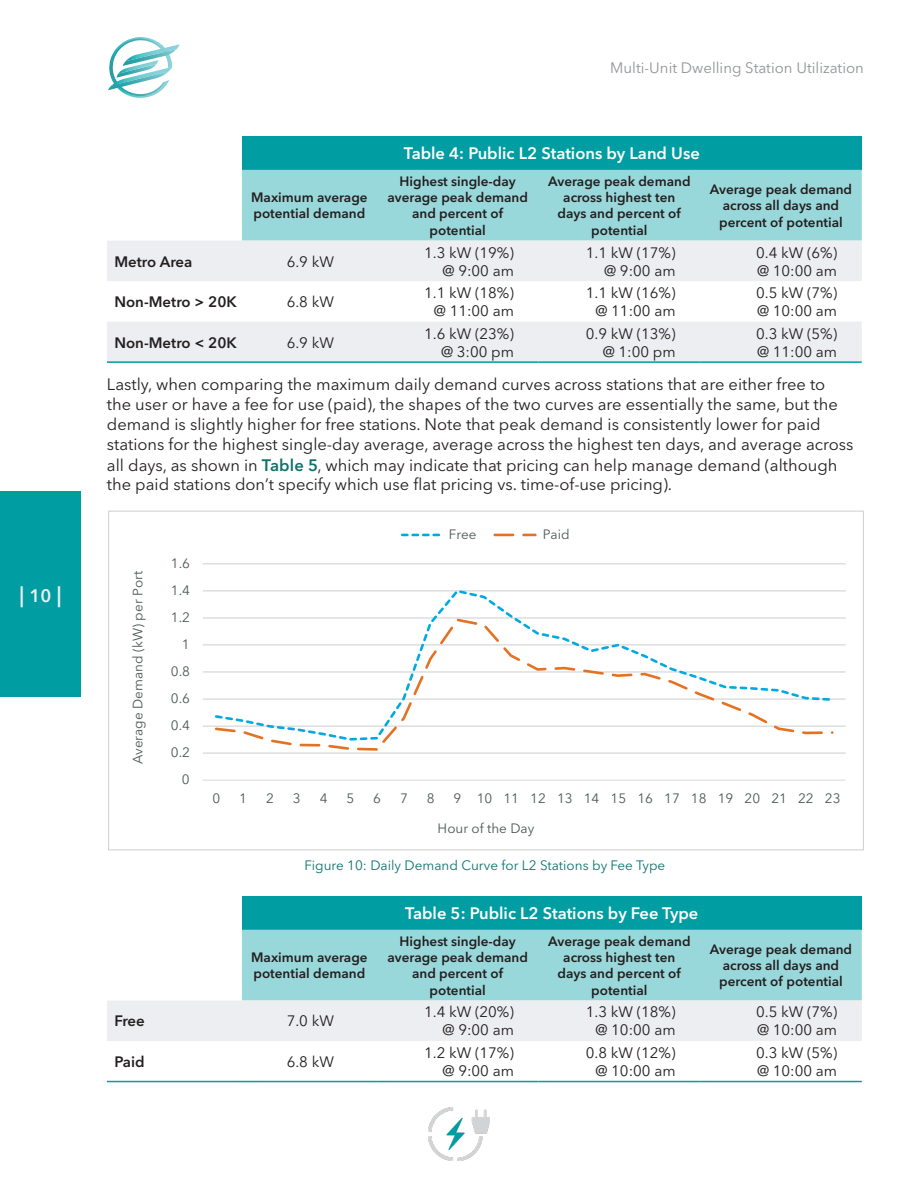
<style>
.page{position:relative;width:918px;height:1188px;background:#fff}
.page>*{position:absolute;margin:0;border:0;box-sizing:border-box;transform-origin:0 0}
.t1{font:600 21px "Avenir Next LT Pro";color:#edeef1}
.Body_Text{font:16.5px/20.1px "Avenir Next LT Pro";color:#231f20}
.t2{font:600 16.5px "Avenir Next LT Pro";color:#fff}
.Body_Text-2{font:15px/18px "Avenir Next LT Pro";color:#231f20;text-align:right}
.Body_Text-3{font:600 15px "Avenir Next LT Pro";color:#231f20}
.t3{font:15px "Avenir Next LT Pro";color:#939598}
.Body_Text-4{font:600 13.5px/16.2px "Avenir Next LT Pro";color:#231f20;text-align:center}
.t4{font:13.5px "Avenir Next LT Pro";color:#4e5857}
.t5{font:13.5px "Avenir Next LT Pro";color:#10726f}
.s1{font-size:18px}
.s2{font-weight:600;color:#10726f}
</style>
<div class="page">
<svg style="left:108px;top:37px;width:72px;height:61px"></svg>
<div style="left:0;top:491px;width:81px;height:206px;background:#009da3"></div>
<img style="left:428px;top:1107px;width:62px;height:54px">
<div style="left:242px;top:136px;width:620px;height:34px;background:#009da3"></div>
<div style="left:242px;top:170px;width:620px;height:71px;background:#99d8da"></div>
<svg style="left:107px;top:241px;width:755px;height:120px;fill:#edeef1"></svg>
<hr style="left:107px;top:361px;width:135px;height:2px;background:#009da3">
<hr style="left:242px;top:361px;width:135px;height:2px;background:#009da3">
<hr style="left:377px;top:361px;width:162px;height:2px;background:#009da3">
<hr style="left:539px;top:361px;width:161px;height:2px;background:#009da3">
<hr style="left:700px;top:361px;width:162px;height:2px;background:#009da3">
<div style="left:242px;top:896px;width:620px;height:34px;background:#009da3"></div>
<div style="left:242px;top:930px;width:620px;height:71px;background:#99d8da"></div>
<div style="left:107px;top:1001px;width:755px;height:40px;background:#edeef1"></div>
<hr style="left:107px;top:1081px;width:135px;height:1px;background:#009da3">
<hr style="left:242px;top:1081px;width:135px;height:1px;background:#009da3">
<hr style="left:377px;top:1081px;width:162px;height:1px;background:#009da3">
<hr style="left:539px;top:1081px;width:161px;height:1px;background:#009da3">
<hr style="left:700px;top:1081px;width:162px;height:1px;background:#009da3">
<hr style="left:203px;top:753px;width:643px;height:1px;background:#d2d3d4">
<hr style="left:203px;top:726px;width:643px;height:1px;background:#d2d3d4">
<hr style="left:203px;top:699px;width:643px;height:1px;background:#d2d3d4">
<hr style="left:203px;top:671px;width:643px;height:2px;background:#d2d3d4">
<hr style="left:203px;top:644px;width:643px;height:1px;background:#d2d3d4">
<hr style="left:203px;top:617px;width:643px;height:2px;background:#d2d3d4">
<hr style="left:203px;top:590px;width:643px;height:1px;background:#d2d3d4">
<hr style="left:203px;top:563px;width:643px;height:1px;background:#d2d3d4">
<hr style="left:203px;top:780px;width:643px;height:1px;background:#dcdddf">
<svg style="left:213px;top:590px;width:622px;height:27px"></svg>
<svg style="left:213px;top:617px;width:622px;height:134px"></svg>
<svg style="left:402px;top:534px;width:39px;height:2px"></svg>
<svg style="left:495px;top:534px;width:40px;height:2px"></svg>
<p class="t1" style="left:20px;top:582px;width:43px">| <span class="s1">10</span> |</p>
<p class="t3" style="left:610px;top:59px;width:255px">Multi-Unit Dwelling Station Utilization</p>
<p class="Body_Text-4" style="left:251px;top:189px;width:118px;text-align:left">Maximum average potential demand</p>
<p class="t2" style="left:404px;top:143px;width:297px">Table 4: Public L2 Stations by Land Use</p>
<p class="Body_Text-4" style="left:388px;top:173px;width:142px">Highest single-day average peak demand and percent of potential</p>
<p class="Body_Text-4" style="left:548px;top:173px;width:144px">Average peak demand across highest ten days and percent of potential</p>
<p class="Body_Text-4" style="left:710px;top:181px;width:144px">Average peak demand across all days and percent of potential</p>
<p class="Body_Text-3" style="left:114px;top:252px;width:79px">Metro Area</p>
<p class="Body_Text-2" style="left:287px;top:252px;width:49px">6.9 kW</p>
<p class="Body_Text-2" style="left:424px;top:243px;width:91px">1.3 kW (19%) @ 9:00 am</p>
<p class="Body_Text-2" style="left:586px;top:243px;width:91px">1.1 kW (17%) @ 9:00 am</p>
<p class="Body_Text-2" style="left:756px;top:243px;width:83px;text-align:left">0.4 kW (6%) @ 10:00 am</p>
<p class="Body_Text-3" style="left:114px;top:293px;width:124px">Non-Metro &gt; 20K</p>
<p class="Body_Text-2" style="left:287px;top:293px;width:49px">6.8 kW</p>
<p class="Body_Text-2" style="left:424px;top:284px;width:91px">1.1 kW (18%) @ 11:00 am</p>
<p class="Body_Text-2" style="left:586px;top:284px;width:91px">1.1 kW (16%) @ 11:00 am</p>
<p class="Body_Text-2" style="left:756px;top:284px;width:83px;text-align:left">0.5 kW (7%) @ 10:00 am</p>
<p class="Body_Text-3" style="left:114px;top:333px;width:124px">Non-Metro &lt; 20K</p>
<p class="Body_Text-2" style="left:287px;top:333px;width:49px">6.9 kW</p>
<p class="Body_Text-2" style="left:424px;top:324px;width:91px">1.6 kW (23%) @ 3:00 pm</p>
<p class="Body_Text-2" style="left:586px;top:324px;width:91px">0.9 kW (13%) @ 1:00 pm</p>
<p class="Body_Text-2" style="left:756px;top:324px;width:83px;text-align:left">0.3 kW (5%) @ 11:00 am</p>
<p class="Body_Text" style="left:107px;top:374px;width:748px">Lastly, when comparing the maximum daily demand curves across stations that are either free to the user or have a fee for use (paid), the shapes of the two curves are essentially the same, but the demand is slightly higher for free stations. Note that peak demand is consistently lower for paid stations for the highest single-day average, average across the highest ten days, and average across all days, as shown in <span class="s2">Table 5</span>, which may indicate that pricing can help manage demand (although the paid stations don’t specify which use flat pricing vs. time-of-use pricing).</p>
<p class="t4" style="left:130px;top:764px;width:195px;rotate:-90deg">Average Demand (kW) per Port</p>
<p class="t4" style="left:171px;top:555px;width:21px">1.6</p>
<p class="t4" style="left:171px;top:582px;width:21px">1.4</p>
<p class="t4" style="left:171px;top:609px;width:21px">1.2</p>
<p class="t4" style="left:182px;top:636px;width:9px">1</p>
<p class="t4" style="left:171px;top:663px;width:21px">0.8</p>
<p class="t4" style="left:171px;top:690px;width:21px">0.6</p>
<p class="t4" style="left:171px;top:717px;width:21px">0.4</p>
<p class="t4" style="left:171px;top:744px;width:21px">0.2</p>
<p class="t4" style="left:182px;top:772px;width:9px">0</p>
<p class="t4" style="left:449px;top:526px;width:29px">Free</p>
<p class="t4" style="left:543px;top:526px;width:28px">Paid</p>
<p class="t4" style="left:213px;top:790px;width:9px">0</p>
<p class="t4" style="left:239px;top:790px;width:9px">1</p>
<p class="t4" style="left:266px;top:790px;width:9px">2</p>
<p class="t4" style="left:293px;top:790px;width:9px">3</p>
<p class="t4" style="left:320px;top:790px;width:9px">4</p>
<p class="t4" style="left:346px;top:790px;width:9px">5</p>
<p class="t4" style="left:373px;top:790px;width:9px">6</p>
<p class="t4" style="left:400px;top:790px;width:9px">7</p>
<p class="t4" style="left:427px;top:790px;width:9px">8</p>
<p class="t4" style="left:454px;top:790px;width:388px">9 10 11 12 13 14 15 16 17 18 19 20 21 22 23</p>
<p class="t4" style="left:438px;top:820px;width:98px">Hour of the Day</p>
<p class="t5" style="left:304px;top:857px;width:362px">Figure 10: Daily Demand Curve for L2 Stations by Fee Type</p>
<p class="t2" style="left:405px;top:903px;width:295px">Table 5: Public L2 Stations by Fee Type</p>
<p class="Body_Text-4" style="left:251px;top:949px;width:118px;text-align:left">Maximum average potential demand</p>
<p class="Body_Text-4" style="left:388px;top:933px;width:142px">Highest single-day average peak demand and percent of potential</p>
<p class="Body_Text-4" style="left:548px;top:933px;width:144px">Average peak demand across highest ten days and percent of potential</p>
<p class="Body_Text-4" style="left:710px;top:941px;width:144px">Average peak demand across all days and percent of potential</p>
<p class="Body_Text-3" style="left:114px;top:1012px;width:32px">Free</p>
<p class="Body_Text-2" style="left:287px;top:1012px;width:49px">7.0 kW</p>
<p class="Body_Text-2" style="left:424px;top:1003px;width:91px">1.4 kW (20%) @ 9:00 am</p>
<p class="Body_Text-2" style="left:586px;top:1003px;width:91px">1.3 kW (18%) @ 10:00 am</p>
<p class="Body_Text-2" style="left:756px;top:1003px;width:83px;text-align:left">0.5 kW (7%) @ 10:00 am</p>
<p class="Body_Text-3" style="left:114px;top:1053px;width:32px">Paid</p>
<p class="Body_Text-2" style="left:287px;top:1053px;width:49px">6.8 kW</p>
<p class="Body_Text-2" style="left:424px;top:1044px;width:91px">1.2 kW (17%) @ 9:00 am</p>
<p class="Body_Text-2" style="left:586px;top:1044px;width:91px">0.8 kW (12%) @ 10:00 am</p>
<p class="Body_Text-2" style="left:756px;top:1044px;width:83px;text-align:left">0.3 kW (5%) @ 10:00 am</p>
</div>
